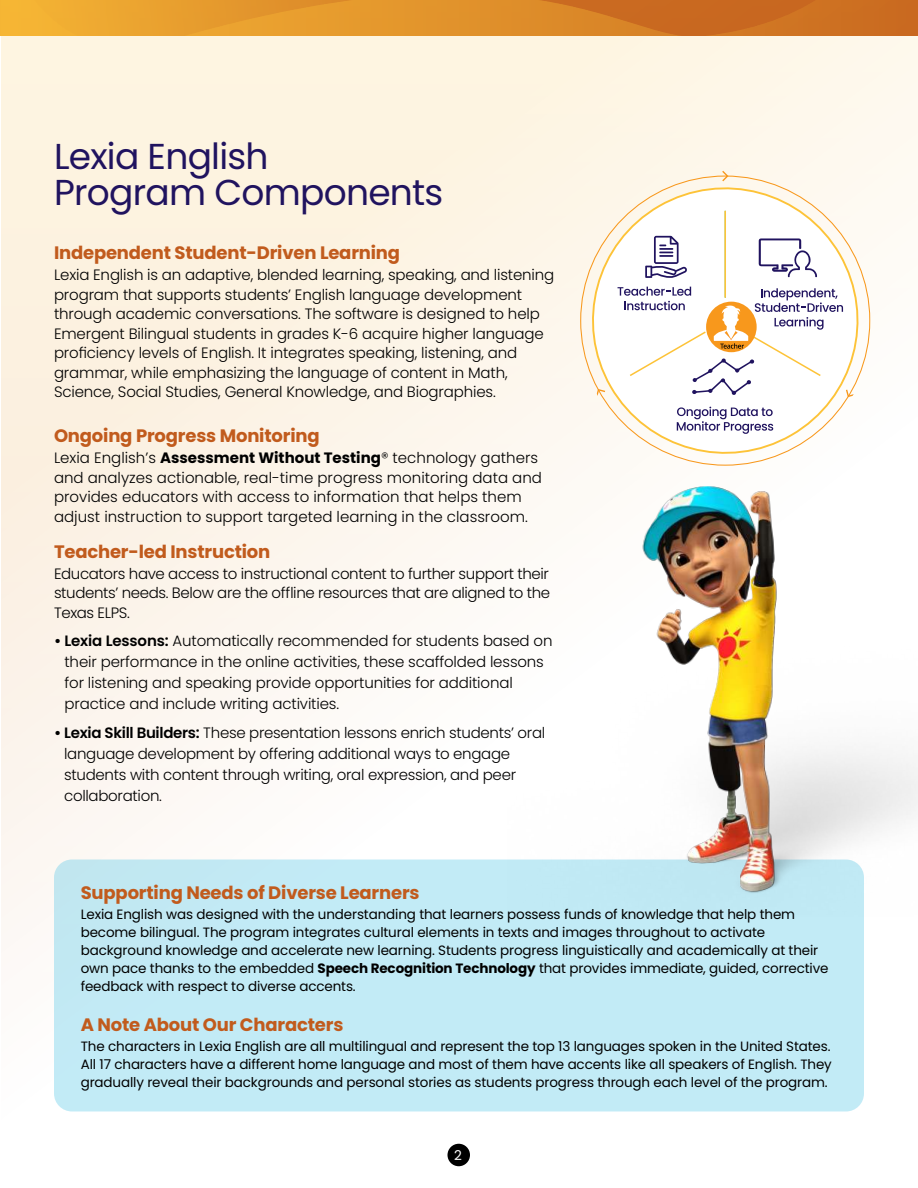
<style>
.page{position:relative;width:918px;height:1188px;background:#fff}
.page>*{position:absolute;margin:0;border:0;box-sizing:border-box;transform-origin:0 0}
.t1{font:36px/36px "Poppins";letter-spacing:-.02em;color:#20135f}
.t2{font:700 18px "Poppins";letter-spacing:-.01em;color:#c15b1d}
.t3{font:300 15px/19.5px "Poppins";letter-spacing:-.01em;color:#000}
.t4{font:13.5px/18px "Poppins";letter-spacing:-.01em;color:#000}
.t5{font:13.5px "Poppins";color:#fff}
.s1{font-weight:700}
.s2{font-weight:600}
</style>
<div class="page">
<img style="left:2px;top:0;width:916px;height:1167px">
<div style="left:54px;top:860px;width:810px;height:252px;background:#c2ebf6;border-radius:18px"></div>
<svg style="left:580px;top:170px;width:291px;height:300px"></svg>
<svg style="left:721px;top:169px;width:8px;height:14px"></svg>
<svg style="left:595px;top:388px;width:12px;height:10px"></svg>
<svg style="left:645px;top:236px;width:42px;height:42px"></svg>
<hr style="left:724px;top:211px;width:2px;height:87px;background:#fdc338">
<svg style="left:677px;top:407px;width:96px;height:27px"></svg>
<svg style="left:618px;top:287px;width:239px;height:111px"></svg>
<img style="left:508px;top:487px;width:410px;height:429px">
<h1 class="t1" style="left:54px;top:142px;width:391px">Lexia English<br>Program Components</h1>
<p class="t2" style="left:54px;top:245px;width:348px">Independent Student-Driven Learning</p>
<p class="t3" style="left:54px;top:267px;width:502px">Lexia English is an adaptive, blended learning, speaking, and listening program that supports students’ English language development through academic conversations. The software is designed to help Emergent Bilingual students in grades K-6 acquire higher language proficiency levels of English. It integrates speaking, listening, and grammar, while emphasizing the language of content in Math, Science, Social Studies, General Knowledge, and Biographies.</p>
<p class="t2" style="left:54px;top:428px;width:267px">Ongoing Progress Monitoring</p>
<p class="t3" style="left:54px;top:450px;width:490px">Lexia English’s <span class="s1">Assessment Without Testing</span>® technology gathers and analyzes actionable, real-time progress monitoring data and provides educators with access to information that helps them adjust instruction to support targeted learning in the classroom.</p>
<p class="t2" style="left:54px;top:543px;width:218px">Teacher-led Instruction</p>
<p class="t3" style="left:54px;top:565px;width:498px;text-align:justify">Educators have access to instructional content to further support their students’ needs. Below are the offline resources that are aligned to the Texas ELPS.</p>
<p class="t3" style="left:64px;top:630px;width:490px;line-height:21px;text-indent:-10px"><span class="s2">• Lexia Lessons:</span> Automatically recommended for students based on their performance in the online activities, these scaffolded lessons for listening and speaking provide opportunities for additional practice and include writing activities.</p>
<p class="t3" style="left:64px;top:723px;width:483px;line-height:21px;text-indent:-10px"><span class="s2">• Lexia Skill Builders:</span> These presentation lessons enrich students’ oral language development by offering additional ways to engage students with content through writing, oral expression, and peer collaboration.</p>
<p class="t2" style="left:81px;top:885px;width:340px">Supporting Needs of Diverse Learners</p>
<p class="t4" style="left:81px;top:905px;width:749px">Lexia English was designed with the understanding that learners possess funds of knowledge that help them become bilingual. The program integrates cultural elements in texts and images throughout to activate background knowledge and accelerate new learning. Students progress linguistically and academically at their own pace thanks to the embedded <span class="s1">Speech Recognition Technology</span> that provides immediate, guided, corrective feedback with respect to diverse accents.</p>
<p class="t2" style="left:81px;top:1017px;width:264px">A Note About Our Characters</p>
<p class="t4" style="left:81px;top:1037px;width:753px;text-align:justify">The characters in Lexia English are all multilingual and represent the top 13 languages spoken in the United States.<br>All 17 characters have a different home language and most of them have accents like all speakers of English. They gradually reveal their backgrounds and personal stories as students progress through each level of the program.</p>
<p class="t5" style="left:454px;top:1149px;width:9px">2</p>
</div>
